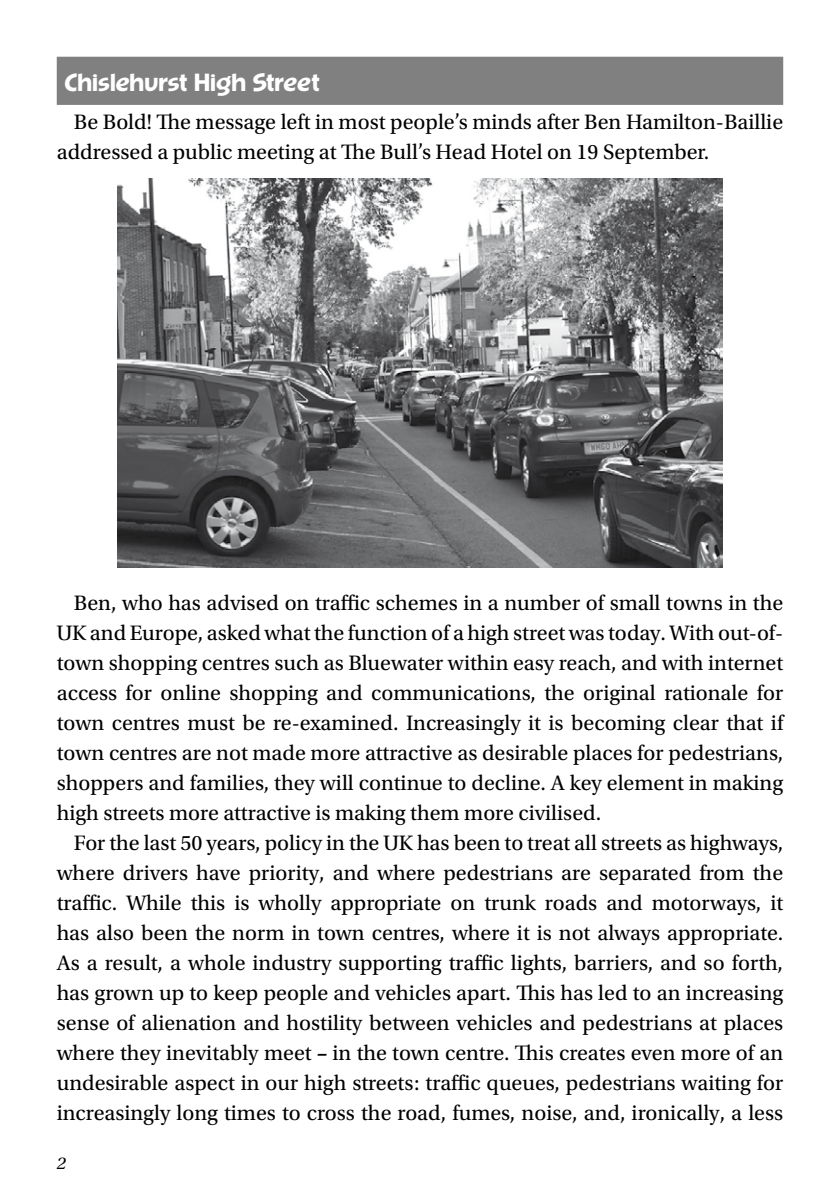
<style>
.page{position:relative;width:840px;height:1191px;background:#fff}
.page>*{position:absolute;margin:0;border:0;box-sizing:border-box;transform-origin:0 0}
.t1{font:500 26px "Burghley";color:#fff}
.t2{font:22px/30px "Utopia Std";color:#000;text-align:justify}
.t3{font:italic 18px "Utopia Std";color:#000}
.s1{font-weight:700;font-style:italic}
</style>
<div class="page">
<div style="left:58px;top:58px;width:723px;height:46px;background:#808080"></div>
<img style="left:118px;top:178px;width:603px;height:389px">
<p class="t1" style="left:64px;top:68px;width:257px">Chislehurst High Street</p>
<p class="t2" style="left:57px;top:108px;width:727px;text-indent:17px">Be Bold! The message left in most people’s minds after Ben Hamilton-Baillie addressed a public meeting at The Bull’s Head Hotel on 19 September.</p>
<p class="t2" style="left:57px;top:588px;width:727px;text-indent:17px">Ben, who has advised on traffic schemes in a number of small towns in the UK and Europe, asked what the function of a high street was today. With out-of&shy;town shopping centres such as Bluewater within easy reach, and with internet access for online shopping and communications, the original rationale for town centres must be re-examined. Increasingly it is becoming clear that if town centres are not made more attractive as desirable places for pedestrians, shoppers and families, they will continue to decline. A key element in making high streets more attractive is making them more civilised.</p>
<p class="t2" style="left:57px;top:828px;width:727px;text-indent:17px">For the last 50 years, policy in the UK has been to treat all streets as highways, where drivers have priority, and where pedestrians are separated from the traffic. While this is wholly appropriate on trunk roads and motorways, it has also been the norm in town centres, where it is not always appropriate.<br>As a result, a whole industry supporting traffic lights, barriers, and so forth, has grown up to keep people and vehicles apart. This has led to an increasing sense of alienation and hostility between vehicles and pedestrians at places where they inevitably meet <span class="s1">–</span> in the town centre. This creates even more of an undesirable aspect in our high streets: traffic queues, pedestrians waiting for increasingly long times to cross the road, fumes, noise, and, ironically, a less</p>
<p class="t3" style="left:57px;top:1153px;width:10px">2</p>
</div>
